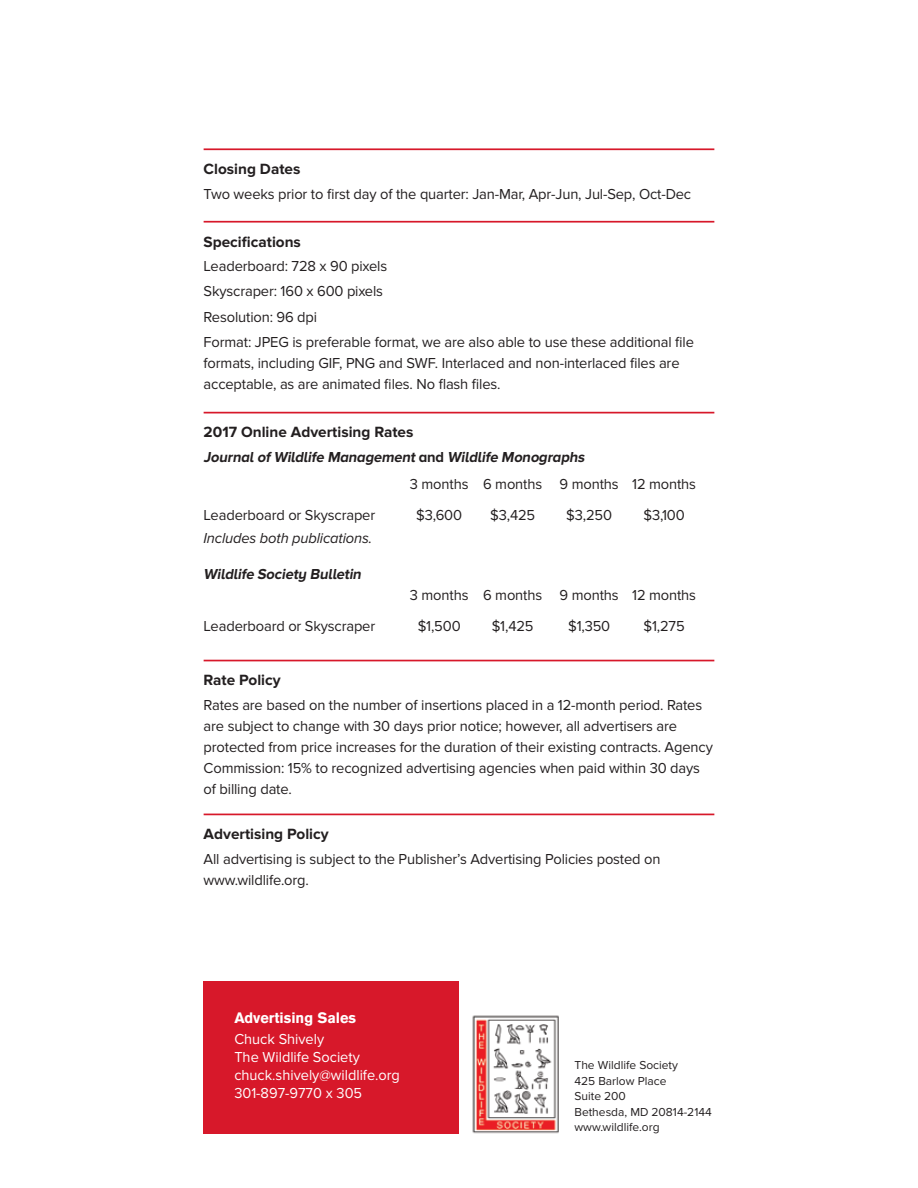
<style>
.page{position:relative;width:918px;height:1188px;background:#fff}
.page>*{position:absolute;margin:0;border:0;box-sizing:border-box;transform-origin:0 0}
.t1{font:700 15.45px "Proxima Nova";color:#231f20}
.t2{font:15px/21px "Proxima Nova";letter-spacing:-.01em;color:#231f20}
.t3{font:15px/18px "Proxima Nova";color:#fff}
.t4{font:italic 700 15px "Proxima Nova A";color:#231f20}
.t5{font:italic 15px "Proxima Nova";letter-spacing:-.01em;color:#231f20}
.t6{font:700 15px "Akzidenz Grotesk BE";color:#fff}
.t7{font:12px/15.6px "Proxima Nova";color:#231f20}
.s1{font-style:normal}
</style>
<div class="page">
<div style="left:204px;top:981px;width:255px;height:153px;background:#d7182a"></div>
<img style="left:472px;top:1015px;width:87px;height:119px">
<hr style="left:204px;top:148px;width:510px;height:2px;background:#d7182a">
<hr style="left:204px;top:221px;width:510px;height:2px;background:#d7182a">
<hr style="left:204px;top:412px;width:510px;height:1px;background:#d7182a">
<hr style="left:204px;top:660px;width:510px;height:1px;background:#d7182a">
<hr style="left:204px;top:814px;width:510px;height:1px;background:#d7182a">
<p class="t1" style="left:204px;top:160px;width:98px">Closing Dates</p>
<p class="t2" style="left:204px;top:183px;width:489px">Two weeks prior to first day of the quarter: Jan-Mar, Apr-Jun, Jul-Sep, Oct-Dec</p>
<p class="t1" style="left:204px;top:233px;width:99px">Specifications</p>
<p class="t2" style="left:204px;top:253px;width:492px;line-height:25.5px">Leaderboard: 728 x 90 pixels<br>Skyscraper: 160 x 600 pixels<br>Resolution: 96 dpi<br>Format: JPEG is preferable format, we are also able to use these additional file</p>
<p class="t2" style="left:204px;top:353px;width:478px">formats, including GIF, PNG and SWF. Interlaced and non-interlaced files are acceptable, as are animated files. No flash files.</p>
<p class="t1" style="left:204px;top:423px;width:211px">2017 Online Advertising Rates</p>
<p class="t4" style="left:204px;top:448px;width:385px">JournalofWildlife Management<span class="s1">a n d</span> Wildlife Monographs</p>
<p class="t2" style="left:410px;top:474px;width:288px">3 months 6 months 9 months 12 months</p>
<p class="t2" style="left:204px;top:505px;width:173px">Leaderboard or Skyscraper</p>
<p class="t2" style="left:416px;top:505px;width:47px">$3,600</p>
<p class="t2" style="left:490px;top:505px;width:47px">$3,425</p>
<p class="t2" style="left:566px;top:505px;width:47px">$3,250</p>
<p class="t2" style="left:643px;top:505px;width:43px">$3,100</p>
<p class="t5" style="left:204px;top:530px;width:170px">Includes both publications.</p>
<p class="t4" style="left:204px;top:565px;width:162px">Wildlife Society Bulletin</p>
<p class="t2" style="left:410px;top:585px;width:288px">3 months 6 months 9 months 12 months</p>
<p class="t2" style="left:204px;top:616px;width:173px">Leaderboard or Skyscraper</p>
<p class="t2" style="left:418px;top:616px;width:45px">$1,500</p>
<p class="t2" style="left:492px;top:616px;width:43px">$1,425</p>
<p class="t2" style="left:568px;top:616px;width:44px">$1,350</p>
<p class="t2" style="left:644px;top:616px;width:43px">$1,275</p>
<p class="t1" style="left:204px;top:671px;width:79px">Rate Policy</p>
<p class="t2" style="left:204px;top:695px;width:511px">Rates are based on the number of insertions placed in a 12-month period. Rates are subject to change with 30 days prior notice; however, all advertisers are protected from price increases for the duration of their existing contracts. Agency Commission: 15% to recognized advertising agencies when paid within 30 days of billing date.</p>
<p class="t1" style="left:204px;top:825px;width:127px">Advertising Policy</p>
<p class="t2" style="left:204px;top:848px;width:458px">All advertising is subject to the Publisher’s Advertising Policies posted on www.wildlife.org.</p>
<p class="t6" style="left:234px;top:1009px;width:123px">Advertising Sales</p>
<p class="t3" style="left:234px;top:1030px;width:167px">Chuck Shively<br>The Wildlife Society chuck.shively@wildlife.org<br>301-897-9770 x 305</p>
<p class="t7" style="left:574px;top:1058px;width:139px">The Wildlife Society<br>425 Barlow Place<br>Suite 200<br>Bethesda, MD 20814-2144 www.wildlife.org</p>
</div>
